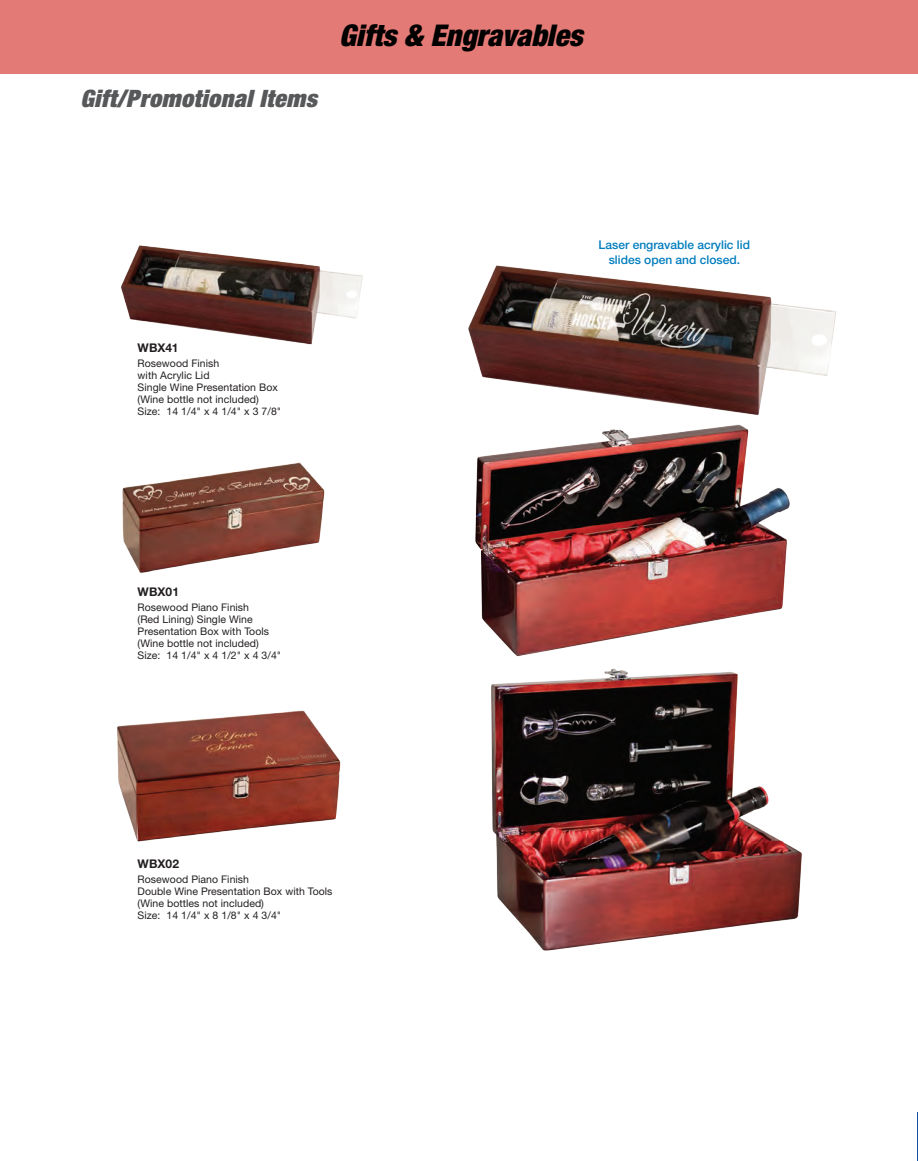
<style>
.page{position:relative;width:918px;height:1161px;background:#fff}
.page>*{position:absolute;margin:0;border:0;box-sizing:border-box;transform-origin:0 0}
.t1{font:italic 900 condensed 30px "Helvetica Neue LT Std";color:#000}
.t2{font:italic 900 condensed 24px "Helvetica Neue LT Std";letter-spacing:.02em;color:#57585a}
.Center_Justified_Typ{font:500 12px "Helvetica Neue LT Std";color:#007dbe}
.Part_number_Descript{font:700 12px "Helvetica Neue LT Std";letter-spacing:.005em;color:#231f20}
.Part_number_Descript-2{font:10.5px/12px "Helvetica Neue LT Std";letter-spacing:.005em;color:#231f20}
</style>
<div class="page">
<hr style="left:917px;top:1112px;width:1px;height:49px;background:#114d9e">
<div style="left:0;top:0;width:918px;height:74px;background:#e47a76"></div>
<img style="left:468px;top:265px;width:368px;height:115px">
<img style="left:121px;top:245px;width:242px;height:100px">
<img style="left:122px;top:462px;width:203px;height:111px">
<img style="left:475px;top:380px;width:315px;height:276px">
<img style="left:491px;top:656px;width:311px;height:295px">
<img style="left:117px;top:710px;width:224px;height:132px">
<p class="t2" style="left:80px;top:83px;width:238px">Gift/Promotional Items</p>
<h1 class="t1" style="left:339px;top:17px;width:245px">Gifts &amp; Engravables</h1>
<p class="Part_number_Descript" style="left:138px;top:341px;width:42px">WBX41</p>
<p class="Part_number_Descript-2" style="left:138px;top:357px;width:145px">Rosewood Finish<br>with Acrylic Lid<br>Single Wine Presentation Box (Wine bottle not included)<br>Size: 14 1/4" x 4 1/4" x 3 7/8"</p>
<p class="Center_Justified_Typ" style="left:599px;top:237px;width:153px">Laser engravable acrylic lid</p>
<p class="Center_Justified_Typ" style="left:609px;top:252px;width:133px">slides open and closed.</p>
<p class="Part_number_Descript" style="left:138px;top:584px;width:43px">WBX01</p>
<p class="Part_number_Descript-2" style="left:138px;top:601px;width:145px">Rosewood Piano Finish<br>(Red Lining) Single Wine<br>Presentation Box with Tools (Wine bottle not included)<br>Size: 14 1/4" x 4 1/2" x 4 3/4"</p>
<p class="Part_number_Descript" style="left:138px;top:857px;width:43px">WBX02</p>
<p class="Part_number_Descript-2" style="left:138px;top:873px;width:196px">Rosewood Piano Finish<br>Double Wine Presentation Box with Tools (Wine bottles not included)<br>Size: 14 1/4" x 8 1/8" x 4 3/4"</p>
</div>
